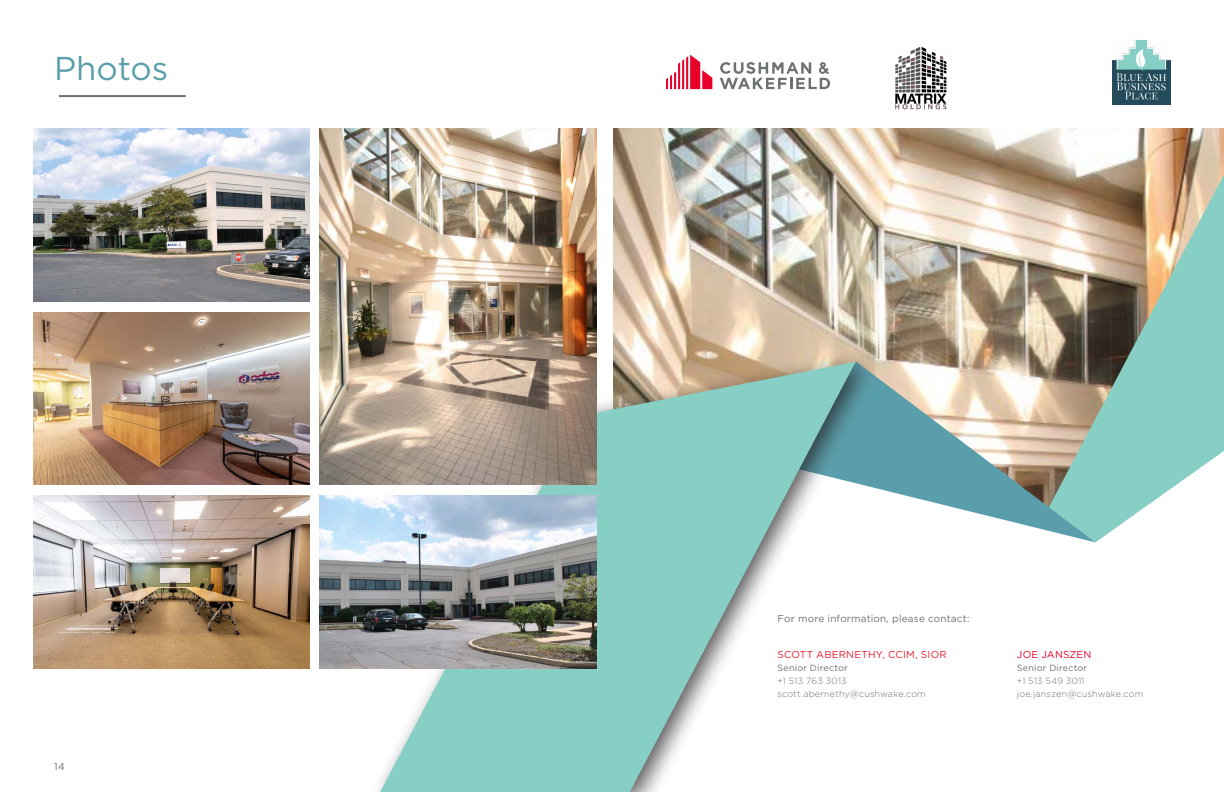
<style>
.page{position:relative;width:1224px;height:792px;background:#fff}
.page>*{position:absolute;margin:0;border:0;box-sizing:border-box;transform-origin:0 0}
.t1{font:33px "Gotham";color:#5b9eab}
.t2{font:10px "Gotham";letter-spacing:.015em;color:#6f7171}
.t3{font:10px "Gotham";letter-spacing:.02em;color:#e91d2d}
.t4{font:10px "Gotham";letter-spacing:.015em;color:#ea002a}
.t5{font:300 9px/13px "Gotham";letter-spacing:.015em;color:#6f7171}
.t6{font:9px "Gotham";letter-spacing:.025em;color:#6f7171}
</style>
<div class="page">
<svg style="left:666px;top:55px;width:46px;height:34px"></svg>
<svg style="left:720px;top:62px;width:110px;height:27px"></svg>
<img style="left:895px;top:47px;width:52px;height:62px">
<img style="left:1113px;top:40px;width:57px;height:64px">
<img style="left:613px;top:129px;width:611px;height:233px">
<svg style="left:1030px;top:175px;width:194px;height:367px"></svg>
<svg style="left:881px;top:362px;width:215px;height:180px"></svg>
<div style="left:370px;top:348px;width:511px;height:444px;background:#231f20;opacity:.75"></div>
<svg style="left:380px;top:362px;width:476px;height:430px;fill:#87cfc5"></svg>
<hr style="left:59px;top:95px;width:127px;height:2px;background:#6f7171">
<img style="left:33px;top:129px;width:276px;height:172px">
<img style="left:33px;top:312px;width:276px;height:173px">
<img style="left:320px;top:129px;width:276px;height:356px">
<img style="left:33px;top:496px;width:276px;height:172px">
<img style="left:320px;top:496px;width:276px;height:172px">
<h1 class="t1" style="left:54px;top:48px;width:116px">Photos</h1>
<p class="t2" style="left:54px;top:761px;width:12px">14</p>
<p class="t2" style="left:778px;top:612px;width:194px">For more information, please contact:</p>
<p class="t3" style="left:778px;top:648px;width:171px">SCOTT ABERNETHY, CCIM, SIOR</p>
<p class="t6" style="left:778px;top:662px;width:72px">Senior Director</p>
<p class="t5" style="left:778px;top:674px;width:150px">+1 513 763 3013 scott.abernethy@cushwake.com</p>
<p class="t4" style="left:1017px;top:648px;width:76px">JOE JANSZEN</p>
<p class="t6" style="left:1017px;top:662px;width:72px">Senior Director</p>
<p class="t5" style="left:1017px;top:674px;width:128px">+1 513 549 3011 joe.janszen@cushwake.com</p>
</div>
